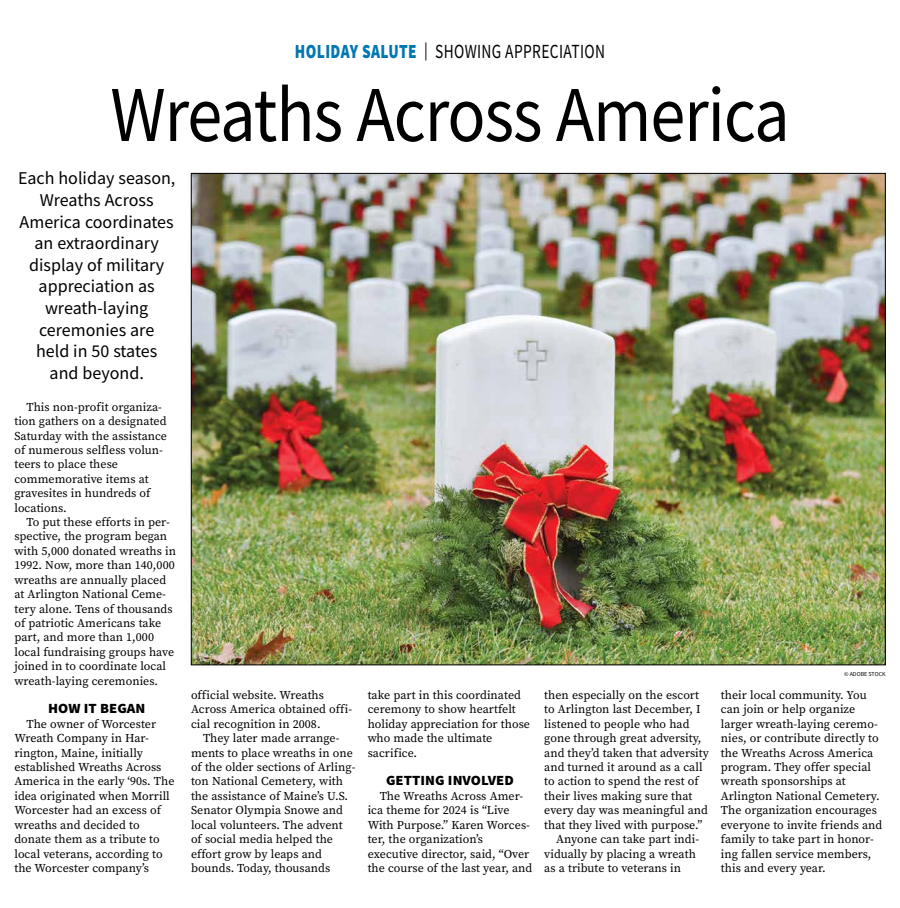
<style>
.page{position:relative;width:900px;height:908px;background:#fff}
.page>*{position:absolute;margin:0;border:0;box-sizing:border-box;transform-origin:0 0}
.t1{font:79.2px "Source Sans Pro";letter-spacing:-.015em;color:#000;scale:.89 1}
.t2{font:20px "Source Sans Pro";letter-spacing:.025em;color:#000;scale:.77 1}
.t3{font:18px/21.6px "Source Sans Pro";color:#000;text-align:center}
.t4{font:900 14px "Source Sans Pro";letter-spacing:.005em;color:#000;scale:1.05 1}
.t5{font:12px/14.4px "Source Serif Pro";letter-spacing:.005em;color:#000}
.t6{font:6px "Source Sans Pro";color:#000}
.s1{font-weight:900;color:#0077b1}
.s2{font-size:18px}
</style>
<div class="page">
<img style="left:193px;top:175px;width:691px;height:488px">
<h2 class="t2" style="left:295px;top:39px;width:404px"><span class="s1">HOLIDAY SALUTE</span> <span class="s2">|</span> SHOWING APPRECIATION</h2>
<h1 class="t1" style="left:110px;top:64px;width:765px">Wreaths Across America</h1>
<h3 class="t3" style="left:18px;top:167px;width:159px">Each holiday season,<br>Wreaths Across<br>America coordinates an extraordinary display of military appreciation as wreath-laying ceremonies are<br>held in 50 states<br>and beyond.</h3>
<p class="t5" style="left:14px;top:399px;width:154px;text-indent:12px">This non-profit organiza&shy;tion gathers on a designated<br>Saturday with the assistance of numerous selfless volun&shy;teers to place these commemorative items at gravesites in hundreds of locations.</p>
<p class="t5" style="left:14px;top:514px;width:163px;text-indent:12px">To put these efforts in per&shy;spective, the program began with 5,000 donated wreaths in<br>1992. Now, more than 140,000 wreaths are annually placed at Arlington National Ceme&shy;tery alone. Tens of thousands of patriotic Americans take part, and more than 1,000 local fundraising groups have joined in to coordinate local wreath-laying ceremonies.</p>
<p class="t4" style="left:48px;top:698px;width:94px">HOW IT BEGAN</p>
<p class="t5" style="left:14px;top:716px;width:162px;text-indent:12px">The owner of Worcester<br>Wreath Company in Har&shy;rington, Maine, initially established Wreaths Across<br>America in the early ‘90s. The idea originated when Morrill<br>Worcester had an excess of wreaths and decided to donate them as a tribute to local veterans, according to the Worcester company’s</p>
<p class="t5" style="left:191px;top:687px;width:163px">official website. Wreaths<br>Across America obtained offi&shy;cial recognition in 2008.</p>
<p class="t5" style="left:191px;top:730px;width:166px;text-indent:12px">They later made arrange&shy;ments to place wreaths in one of the older sections of Arling&shy;ton National Cemetery, with the assistance of Maine’s U.S.<br>Senator Olympia Snowe and local volunteers. The advent of social media helped the effort grow by leaps and bounds. Today, thousands</p>
<p class="t5" style="left:368px;top:687px;width:164px">take part in this coordinated ceremony to show heartfelt holiday appreciation for those who made the ultimate sacrifice.</p>
<p class="t4" style="left:386px;top:770px;width:123px">GETTING INVOLVED</p>
<p class="t5" style="left:368px;top:788px;width:166px;text-indent:12px">The Wreaths Across Amer&shy;ica theme for 2024 is “Live<br>With Purpose.” Karen Worces&shy;ter, the organization’s executive director, said, “Over the course of the last year, and</p>
<p class="t5" style="left:544px;top:687px;width:156px">then especially on the escort</p>
<p class="t5" style="left:544px;top:702px;width:158px">to Arlington last December, I</p>
<p class="t5" style="left:544px;top:716px;width:147px">listened to people who had</p>
<p class="t5" style="left:544px;top:730px;width:159px">gone through great adversity,</p>
<p class="t5" style="left:544px;top:745px;width:166px">and they’d taken that adversity</p>
<p class="t5" style="left:544px;top:759px;width:160px">and turned it around as a call</p>
<p class="t5" style="left:544px;top:774px;width:156px">to action to spend the rest of</p>
<p class="t5" style="left:544px;top:788px;width:150px">their lives making sure that</p>
<p class="t5" style="left:544px;top:802px;width:165px">every day was meaningful and</p>
<p class="t5" style="left:544px;top:817px;width:160px">that they lived with purpose.”</p>
<p class="t5" style="left:556px;top:831px;width:144px">Anyone can take part indi-</p>
<p class="t5" style="left:544px;top:846px;width:153px">vidually by placing a wreath</p>
<p class="t5" style="left:544px;top:860px;width:138px">as a tribute to veterans in</p>
<p class="t6" style="left:844px;top:669px;width:43px">© ADOBE STOCK</p>
<p class="t5" style="left:721px;top:687px;width:163px">their local community. You can join or help organize larger wreath-laying ceremo&shy;nies, or contribute directly to the Wreaths Across America program. They offer special wreath sponsorships at<br>Arlington National Cemetery.<br>The organization encourages everyone to invite friends and family to take part in honor&shy;ing fallen service members, this and every year.</p>
</div>
